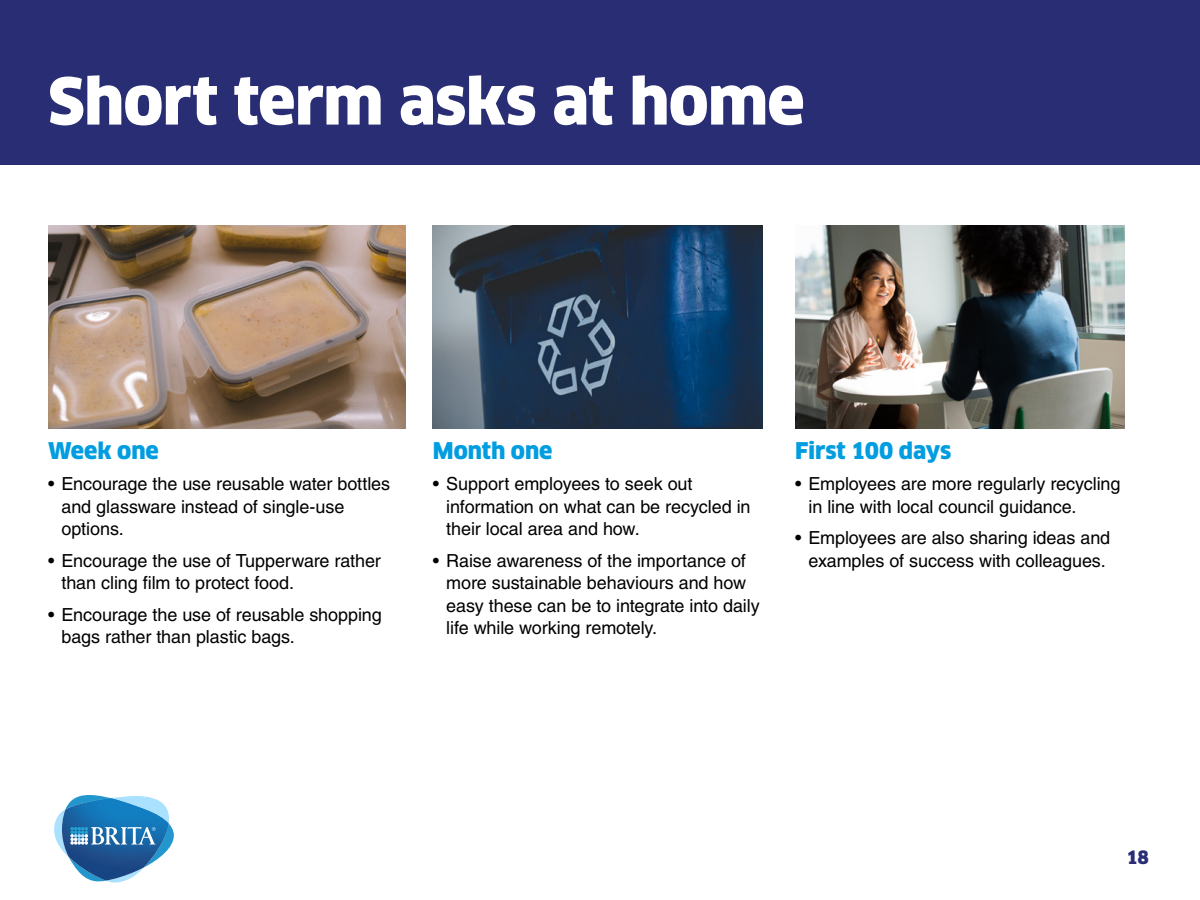
<style>
.page{position:relative;width:1200px;height:900px;background:#fff}
.page>*{position:absolute;margin:0;border:0;box-sizing:border-box;transform-origin:0 0}
.t1{font:900 63px "Clan Pro";letter-spacing:-.01em;color:#fff}
.Chart_header{font:900 22.5px "Clan Pro";letter-spacing:-.005em;color:#009de0}
.t2{font:18px/22.5px "Helvetica LT Pro";letter-spacing:-.005em;color:#000}
.t3{font:900 18px "Clan Pro";color:#282d74}
</style>
<div class="page">
<svg style="left:54px;top:795px;width:120px;height:88px"></svg>
<div style="left:0;top:0;width:1200px;height:165px;background:#282d74"></div>
<img style="left:48px;top:225px;width:357px;height:204px">
<img style="left:433px;top:225px;width:330px;height:204px">
<img style="left:795px;top:225px;width:330px;height:204px">
<h1 class="t1" style="left:48px;top:64px;width:758px">Short term asks at home</h1>
<p class="Chart_header" style="left:48px;top:437px;width:112px">Week one</p>
<p class="t2" style="left:62px;top:473px;width:330px;text-indent:-14px">• Encourage the use reusable water bottles and glassware instead of single-use options.</p>
<p class="t2" style="left:62px;top:549px;width:321px;text-indent:-14px">• Encourage the use of Tupperware rather than cling film to protect food.</p>
<p class="t2" style="left:62px;top:603px;width:322px;text-indent:-14px">• Encourage the use of reusable shopping bags rather than plastic bags.</p>
<p class="Chart_header" style="left:433px;top:437px;width:121px">Month one</p>
<p class="t2" style="left:446px;top:473px;width:306px;text-indent:-14px">• Support employees to seek out information on what can be recycled in their local area and how.</p>
<p class="t2" style="left:446px;top:549px;width:315px;text-indent:-14px">• Raise awareness of the importance of more sustainable behaviours and how easy these can be to integrate into daily life while working remotely.</p>
<p class="Chart_header" style="left:795px;top:437px;width:158px">First 100 days</p>
<p class="t2" style="left:808px;top:473px;width:314px;text-indent:-14px">• Employees are more regularly recycling in line with local council guidance.</p>
<p class="t2" style="left:795px;top:527px;width:317px;text-align:center">• Employees are also sharing ideas and examples of success with colleagues.</p>
<p class="t3" style="left:1127px;top:847px;width:24px">18</p>
</div>
